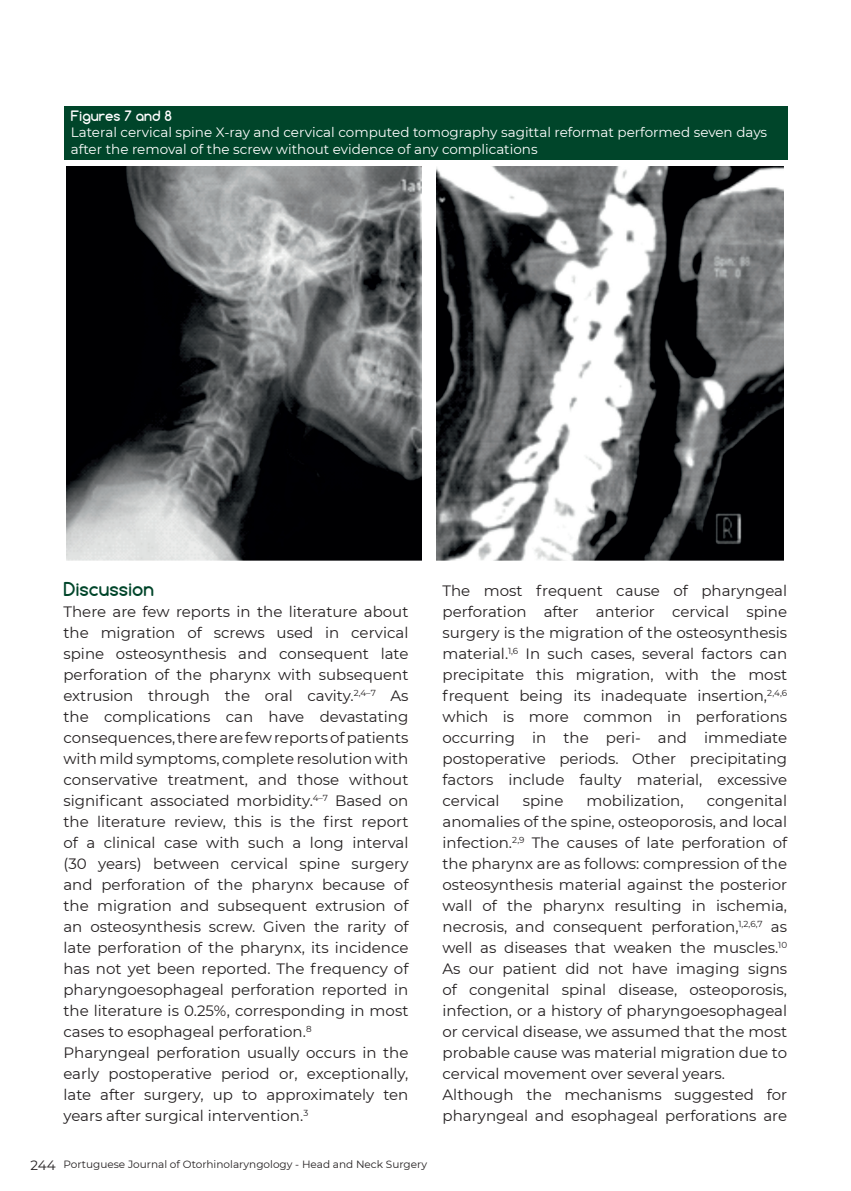
<style>
.page{position:relative;width:851px;height:1191px;background:#fff}
.page>*{position:absolute;margin:0;border:0;box-sizing:border-box;transform-origin:0 0}
.t1{font:700 18px "Comfortaa";color:#00452a}
.t2{font:15px/21px "Montserrat";color:#231f20}
.t3{font:13.5px/16.2px "Montserrat";color:#fff}
.t4{font:700 13.5px "Comfortaa";color:#fff}
.t5{font:10.5px "Montserrat";color:#231f20}
.s1{font-size:13.5px}
</style>
<div class="page">
<div style="left:64px;top:106px;width:723px;height:53px;background:#00452a"></div>
<img style="left:66px;top:167px;width:355px;height:393px">
<img style="left:436px;top:167px;width:347px;height:393px">
<p class="t4" style="left:71px;top:107px;width:103px">Figures 7 and 8</p>
<p class="t3" style="left:71px;top:124px;width:697px">Lateral cervical spine X-ray and cervical computed tomography sagittal reformat performed seven days after the removal of the screw without evidence of any complications</p>
<p class="t1" style="left:63px;top:577px;width:92px">Discussion</p>
<p class="t2" style="left:63px;top:600px;width:346px">There are few reports in the literature about the migration of screws used in cervical spine osteosynthesis and consequent late perforation of the pharynx with subsequent extrusion through the oral cavity.<sup>2,4–7</sup> As the complications can have devastating consequences, there are few reports of patients with mild symptoms, complete resolution with conservative treatment, and those without significant associated morbidity.<sup>4–7</sup> Based on the literature review, this is the first report of a clinical case with such a long interval (30 years) between cervical spine surgery and perforation of the pharynx because of the migration and subsequent extrusion of an osteosynthesis screw. Given the rarity of late perforation of the pharynx, its incidence has not yet been reported. The frequency of pharyngoesophageal perforation reported in the literature is 0.25%, corresponding in most cases to esophageal perforation.<sup>8<br></sup>Pharyngeal perforation usually occurs in the early postoperative period or, exceptionally, late after surgery, up to approximately ten years after surgical intervention.<sup>3</sup></p>
<p class="t5" style="left:31px;top:1158px;width:398px"><span class="s1">244</span> Portuguese Journal of Otorhinolaryngology - Head and Neck Surgery</p>
<p class="t2" style="left:442px;top:580px;width:346px;text-align:justify">The most frequent cause of pharyngeal perforation after anterior cervical spine surgery is the migration of the osteosynthesis material.<sup>1,6</sup> In such cases, several factors can precipitate this migration, with the most frequent being its inadequate insertion,<sup>2,4,6 </sup>which is more common in perforations occurring in the peri- and immediate postoperative periods. Other precipitating factors include faulty material, excessive cervical</p>
<p class="t2" style="left:442px;top:790px;width:346px;text-indent:264px">congenital anomalies of the spine, osteoporosis, and local infection.<sup>2,9</sup> The causes of late perforation of the pharynx are as follows: compression of the osteosynthesis material against the posterior wall of the pharynx resulting in ischemia, necrosis, and consequent perforation,<sup>1,2,6,7</sup> as well as diseases that weaken the muscles.<sup>10<br></sup>As our patient did not have imaging signs of congenital spinal disease, osteoporosis, infection, or a history of pharyngoesophageal or cervical disease, we assumed that the most probable cause was material migration due to cervical movement over several years.<br>Although the mechanisms suggested for pharyngeal and esophageal perforations are</p>
<p class="t2" style="left:522px;top:790px;width:42px">spine</p>
<p class="t2" style="left:586px;top:790px;width:99px">mobilization,</p>
</div>
